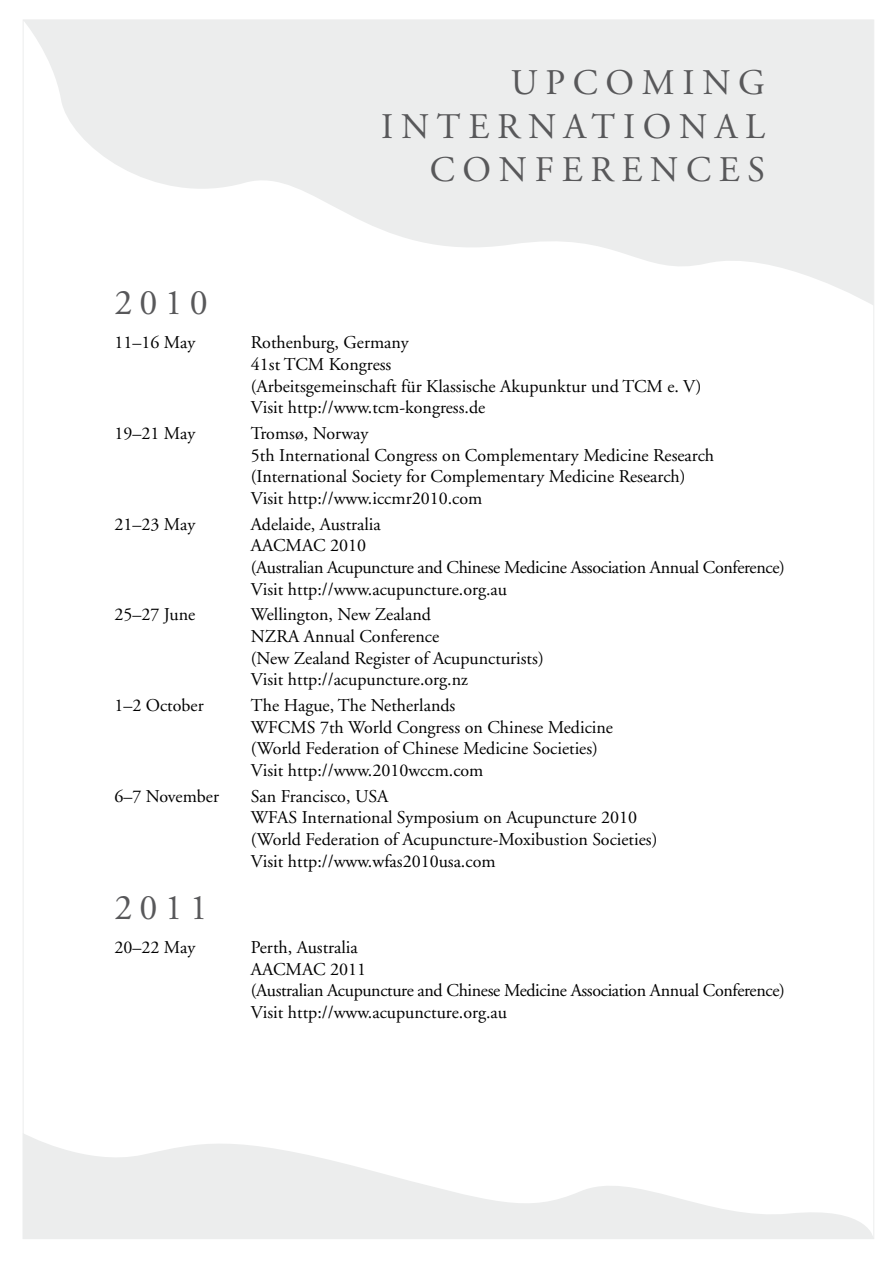
<style>
.page{position:relative;width:893px;height:1263px;background:#fff}
.page>*{position:absolute;margin:0;border:0;box-sizing:border-box;transform-origin:0 0}
.t1{font:36px/43.5px "Adobe Garamond Pro";letter-spacing:.215em;color:#58585a;text-align:right}
.t2{font:36px "Adobe Garamond";letter-spacing:.2em;color:#58585a}
.t3{font:18px/21.6px "Adobe Garamond";color:#000}
.t4{font:18px/21.6px "Adobe Garamond";letter-spacing:-.02em;color:#000}
</style>
<div class="page">
<svg style="left:25px;top:22px;width:847px;height:282px;fill:#eceded"></svg>
<svg style="left:25px;top:1134px;width:847px;height:103px;fill:#eceded"></svg>
<h1 class="t1" style="left:381px;top:62px;width:385px">UPCOMING<br>INTERNATIONAL<br>CONFERENCES</h1>
<h1 class="t2" style="left:114px;top:283px;width:95px">2010</h1>
<p class="t3" style="left:114px;top:332px;width:82px">11–16 May</p>
<p class="t3" style="left:251px;top:332px;width:452px">Rothenburg, Germany<br>41st TCM Kongress<br>(Arbeitsgemeinschaft für Klassische Akupunktur und TCM e. V)<br>Visit http://www.tcm-kongress.de</p>
<p class="t3" style="left:114px;top:423px;width:82px">19–21 May</p>
<p class="t3" style="left:251px;top:423px;width:465px">Tromsø, Norway<br>5th International Congress on Complementary Medicine Research (International Society for Complementary Medicine Research)<br>Visit http://www.iccmr2010.com</p>
<p class="t3" style="left:114px;top:514px;width:82px">21–23 May</p>
<p class="t4" style="left:251px;top:514px;width:535px">Adelaide, Australia<br>AACMAC 2010<br>(Australian Acupuncture and Chinese Medicine Association Annual Conference)<br>Visit http://www.acupuncture.org.au</p>
<p class="t3" style="left:114px;top:604px;width:82px">25–27 June</p>
<p class="t3" style="left:251px;top:604px;width:294px">Wellington, New Zealand<br>NZRA Annual Conference<br>(New Zealand Register of Acupuncturists)<br>Visit http://acupuncture.org.nz</p>
<p class="t3" style="left:114px;top:695px;width:91px">1–2 October</p>
<p class="t3" style="left:251px;top:695px;width:364px">The Hague, The Netherlands<br>WFCMS 7th World Congress on Chinese Medicine (World Federation of Chinese Medicine Societies)<br>Visit http://www.2010wccm.com</p>
<p class="t3" style="left:114px;top:786px;width:106px">6–7 November</p>
<p class="t3" style="left:251px;top:786px;width:408px">San Francisco, USA<br>WFAS International Symposium on Acupuncture 2010 (World Federation of Acupuncture-Moxibustion Societies)<br>Visit http://www.wfas2010usa.com</p>
<h1 class="t2" style="left:114px;top:888px;width:95px">2011</h1>
<p class="t3" style="left:114px;top:937px;width:82px">20–22 May</p>
<p class="t4" style="left:251px;top:937px;width:535px">Perth, Australia<br>AACMAC 2011<br>(Australian Acupuncture and Chinese Medicine Association Annual Conference)<br>Visit http://www.acupuncture.org.au</p>
</div>
